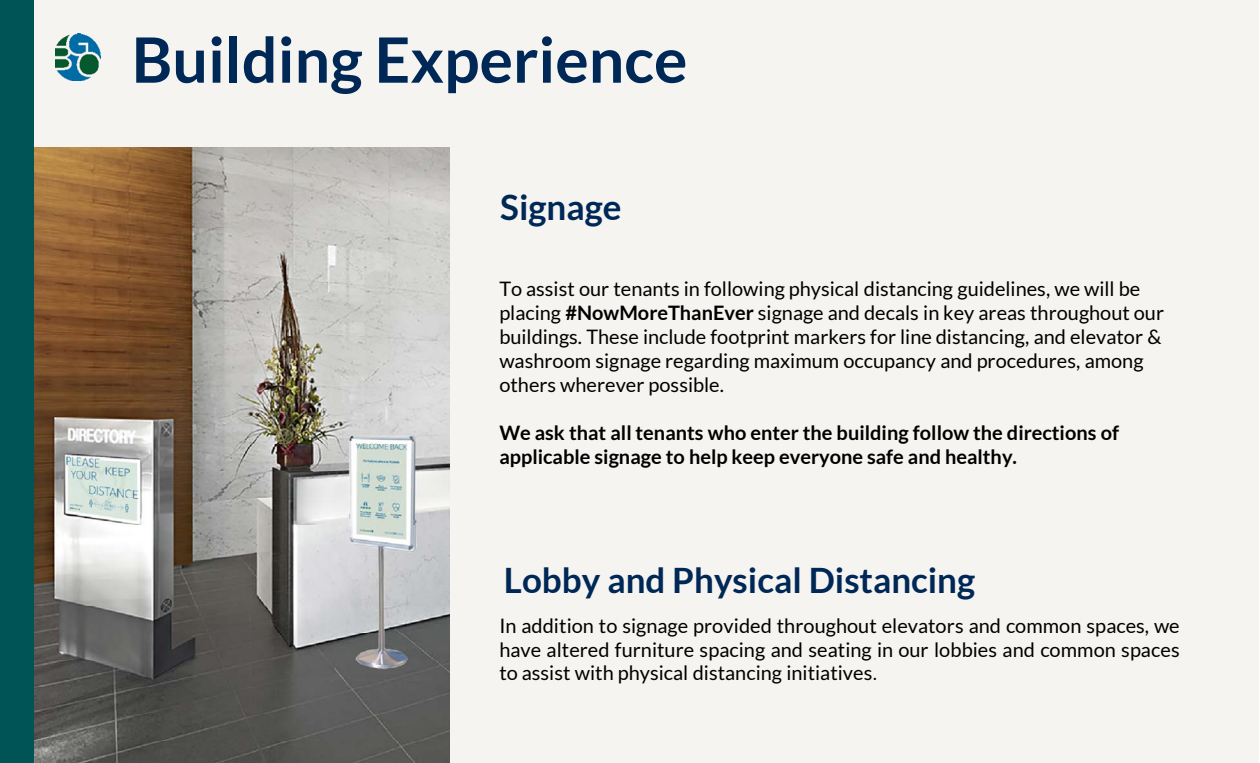
<style>
.page{position:relative;width:1260px;height:763px;background:#fff}
.page>*{position:absolute;margin:0;border:0;box-sizing:border-box;transform-origin:0 0}
.t1{font:700 62.5px "Lato";color:#002856}
.t2{font:700 35px "Lato";color:#002856}
.t3{font:20px/24px "Lato";color:#000}
.t4{font:700 20px/24px "Lato";color:#000}
.s1{font-weight:700}
.s2{font-family:"Calibri"}
</style>
<div class="page">
<div style="left:0;top:0;width:1259px;height:762px;background:#f6f4f1"></div>
<img style="left:56px;top:34px;width:45px;height:46px">
<img style="left:34px;top:147px;width:416px;height:615px">
<div style="left:0;top:0;width:34px;height:762px;background:#005455"></div>
<p class="t1" style="left:132px;top:21px;width:557px">Building Experience</p>
<p class="t2" style="left:500px;top:185px;width:123px">Signage</p>
<p class="t3" style="left:499px;top:276px;width:666px">To assist our tenants in following physical distancing guidelines, we will be placing <span class="s1">#NowMoreThanEver</span> signage and decals in key areas throughout our buildings. These include footprint markers for line distancing, and elevator &amp; washroom signage regarding maximum occupancy and procedures, among others wherever possible.</p>
<p class="t4" style="left:499px;top:420px;width:621px">We ask that all tenants who enter the building follow the directions of applicable signage to help keep everyone safe and healthy.</p>
<p class="t2" style="left:504px;top:558px;width:473px">Lobby and Physical Distancing</p>
<p class="t3" style="left:499px;top:613px;width:682px;line-height:23.5px;text-align:justify">In addition to signage provided throughout elevators and common spaces, we have altered furniture spacing and seating in our lobbies and common spaces to assist with physical distancing initiatives<span class="s2">.</span></p>
</div>
